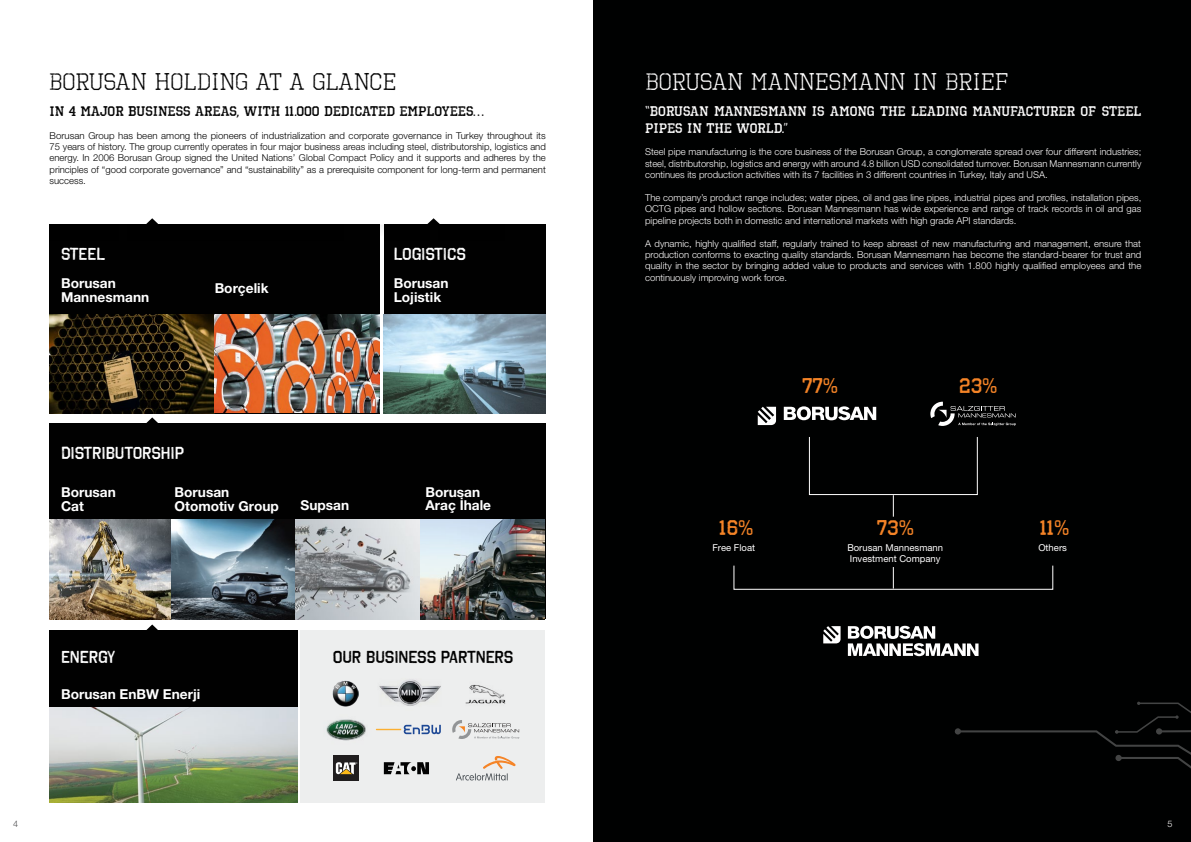
<style>
.page{position:relative;width:1191px;height:842px;background:#fff}
.page>*{position:absolute;margin:0;border:0;box-sizing:border-box;transform-origin:0 0}
.t1{font:24px "Octin Vintage B Rg";color:#fff}
.t2{font:24px "Octin Vintage B Rg";color:#000}
.t3{font:700 21.1px "Octin Vintage B Rg";color:#f58427}
.t4{font:700 17.1px "Octin Vintage A Rg";color:#fff}
.t5{font:700 17.1px "Octin Vintage A Rg";color:#010101}
.t6{font:700 14px/16.8px "Octin Vintage B Rg";color:#fff}
.t7{font:700 14px "Octin Vintage B Rg";color:#000}
.t8{font:700 13.7px/13.5px "Helvetica Neue LT Pro";color:#fff}
.t9{font:300 9.5px/11.4px "Helvetica Neue LT Pro";color:#fff;text-align:justify}
.t10{font:300 9.5px/11.4px "Helvetica Neue LT Pro";color:#000;text-align:justify}
.t11{font:9.5px/11.4px "Helvetica Neue LT Pro";color:#fff}
.t12{font:300 9px "Helvetica Neue LT Pro";color:#4d4d4f}
.t13{font:300 9px "Helvetica Neue LT Pro";color:#fff}
</style>
<div class="page">
<div style="left:594px;top:0;width:597px;height:842px;background:#000101"></div>
<svg style="left:954px;top:702px;width:237px;height:67px"></svg>
<svg style="left:823px;top:626px;width:17px;height:17px"></svg>
<svg style="left:848px;top:626px;width:130px;height:30px"></svg>
<svg style="left:757px;top:407px;width:19px;height:18px"></svg>
<svg style="left:783px;top:406px;width:93px;height:14px"></svg>
<svg style="left:733px;top:437px;width:320px;height:153px"></svg>
<svg style="left:930px;top:402px;width:85px;height:24px"></svg>
<div style="left:300px;top:630px;width:245px;height:173px;background:#edeeee"></div>
<div style="left:384px;top:224px;width:161px;height:127px;background:#010101"></div>
<svg style="left:379px;top:218px;width:61px;height:23px"></svg>
<div style="left:49px;top:224px;width:330px;height:189px;background:#010101"></div>
<svg style="left:146px;top:218px;width:12px;height:6px"></svg>
<div style="left:49px;top:423px;width:496px;height:196px;background:#010101"></div>
<svg style="left:146px;top:417px;width:12px;height:6px"></svg>
<div style="left:49px;top:630px;width:248px;height:173px;background:#010101"></div>
<svg style="left:146px;top:624px;width:12px;height:6px"></svg>
<svg style="left:456px;top:756px;width:59px;height:24px"></svg>
<div style="left:333px;top:755px;width:25px;height:26px;background:#201d1e"></div>
<svg style="left:336px;top:762px;width:21px;height:12px"></svg>
<img style="left:333px;top:681px;width:25px;height:26px">
<img style="left:326px;top:719px;width:50px;height:22px">
<img style="left:379px;top:679px;width:62px;height:26px">
<svg style="left:452px;top:720px;width:67px;height:19px"></svg>
<svg style="left:376px;top:705px;width:65px;height:70px"></svg>
<img style="left:465px;top:684px;width:41px;height:20px">
<img style="left:49px;top:314px;width:330px;height:99px">
<img style="left:383px;top:314px;width:162px;height:99px">
<img style="left:49px;top:520px;width:371px;height:99px">
<img style="left:420px;top:520px;width:125px;height:99px">
<img style="left:49px;top:708px;width:248px;height:95px">
<h1 class="t2" style="left:49px;top:68px;width:349px">BORUSAN HOLDING AT A GLANCE</h1>
<h3 class="t7" style="left:50px;top:103px;width:436px">IN 4 MAJOR BUSINESS AREAS, WITH 11.000 DEDICATED EMPLOYEES…</h3>
<p class="t10" style="left:50px;top:129px;width:498px">Borusan Group has been among the pioneers of industrialization and corporate governance in Turkey throughout its 75 years of history. The group currently operates in four major business areas including steel, distributorship, logistics and energy. In 2006 Borusan Group signed the United Nations’ Global Compact Policy and it supports and adheres by the principles of “good corporate governance” and “sustainability” as a prerequisite component for long-term and permanent success.</p>
<h3 class="t4" style="left:61px;top:244px;width:45px">STEEL</h3>
<h3 class="t8" style="left:61px;top:276px;width:90px">Borusan<br>Mannesmann</h3>
<h3 class="t8" style="left:215px;top:281px;width:55px">Borçelik</h3>
<h3 class="t4" style="left:394px;top:244px;width:73px">LOGISTICS</h3>
<h3 class="t8" style="left:394px;top:276px;width:56px">Borusan<br>Lojistik</h3>
<h3 class="t4" style="left:61px;top:443px;width:124px">DISTRIBUTORSHIP</h3>
<h3 class="t8" style="left:61px;top:485px;width:56px">Borusan<br>Cat</h3>
<h3 class="t8" style="left:175px;top:485px;width:106px">Borusan<br>Otomotiv Group</h3>
<h3 class="t8" style="left:300px;top:498px;width:50px">Supsan</h3>
<h3 class="t8" style="left:425px;top:485px;width:67px">Borusan<br>Araç İhale</h3>
<h3 class="t4" style="left:61px;top:647px;width:56px">ENERGY</h3>
<h3 class="t8" style="left:61px;top:687px;width:141px">Borusan EnBW Enerji</h3>
<h3 class="t5" style="left:333px;top:647px;width:182px">OUR BUSINESS PARTNERS</h3>
<h1 class="t1" style="left:645px;top:68px;width:365px">BORUSAN MANNESMANN IN BRIEF</h1>
<h3 class="t6" style="left:645px;top:102px;width:498px">“BORUSAN MANNESMANN IS AMONG THE LEADING MANUFACTURER OF STEEL<br>PIPES IN THE WORLD.”</h3>
<p class="t9" style="left:645px;top:146px;width:498px">Steel pipe manufacturing is the core business of the Borusan Group, a conglomerate spread over four different industries; steel, distributorship, logistics and energy with around 4.8 billion USD consolidated turnover. Borusan Mannesmann currently continues its production activities with its 7 facilities in 3 different countries in Turkey, Italy and USA.</p>
<p class="t9" style="left:645px;top:192px;width:498px">The company’s product range includes; water pipes, oil and gas line pipes, industrial pipes and profiles, installation pipes, OCTG pipes and hollow sections. Borusan Mannesmann has wide experience and range of track records in oil and gas pipeline projects both in domestic and international markets with high grade API standards.</p>
<p class="t9" style="left:645px;top:237px;width:498px">A dynamic, highly qualified staff, regularly trained to keep abreast of new manufacturing and management, ensure that production conforms to exacting quality standards. Borusan Mannesmann has become the standard-bearer for trust and quality in the sector by bringing added value to products and services with 1.800 highly qualified employees and the continuously improving work force.</p>
<h2 class="t3" style="left:802px;top:373px;width:37px">77%</h2>
<h2 class="t3" style="left:959px;top:373px;width:39px">23%</h2>
<h2 class="t3" style="left:719px;top:516px;width:36px">16%</h2>
<p class="t11" style="left:712px;top:541px;width:44px">Free Float</p>
<h2 class="t3" style="left:876px;top:516px;width:38px">73%</h2>
<p class="t11" style="left:847px;top:541px;width:97px">Borusan Mannesmann<br>Investment Company</p>
<h2 class="t3" style="left:1039px;top:516px;width:31px">11%</h2>
<p class="t11" style="left:1038px;top:541px;width:30px">Others</p>
<p class="t12" style="left:13px;top:819px;width:7px">4</p>
<p class="t13" style="left:1167px;top:818px;width:7px">5</p>
</div>
